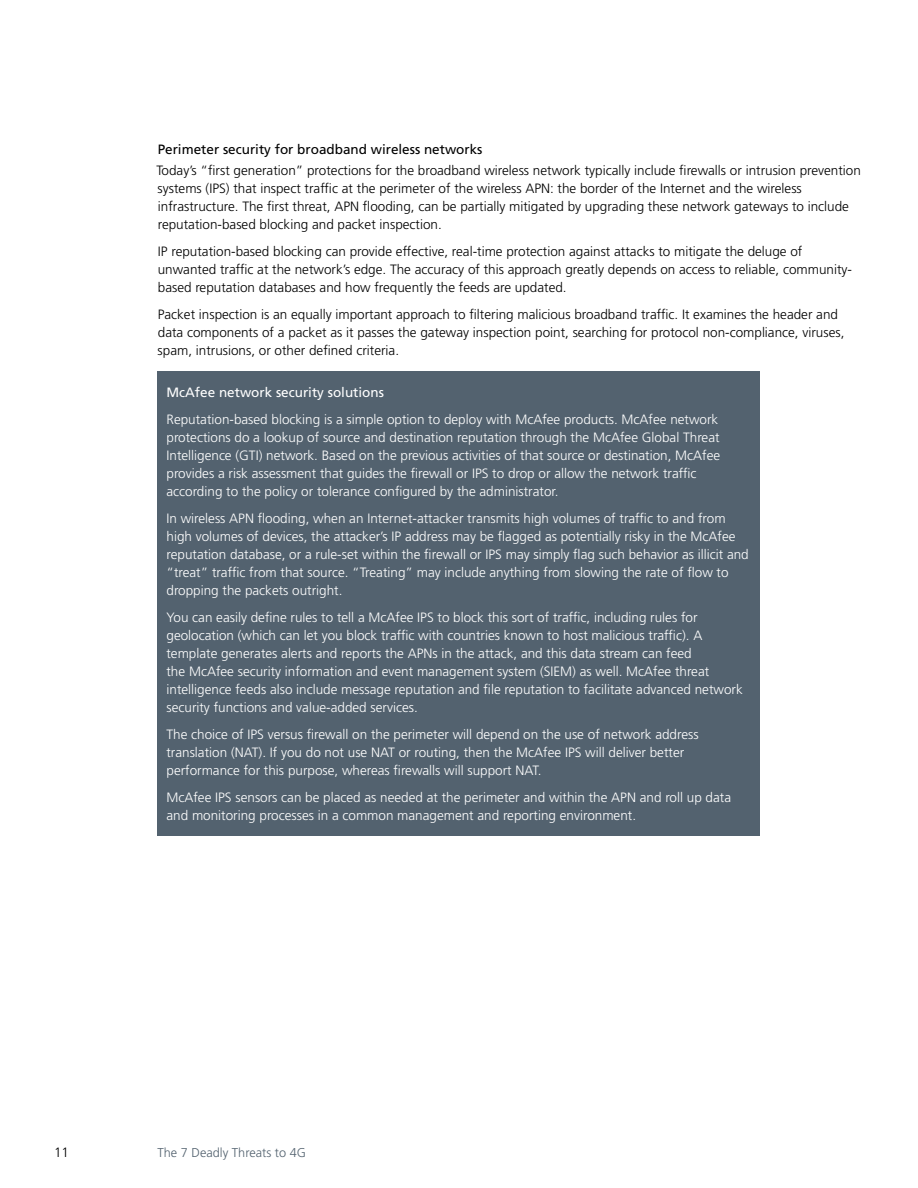
<style>
.page{position:relative;width:918px;height:1188px;background:#fff}
.page>*{position:absolute;margin:0;border:0;box-sizing:border-box;transform-origin:0 0}
.t1{font:300 13.5px/18px "Frutiger LT Std";color:#fff}
.t2{font:300 13.5px/18px "Frutiger LT Std";color:#000}
.t3{font:13.5px "Frutiger LT Std";color:#000}
.t4{font:13.5px "Frutiger LT Std";color:#fff}
.t5{font:300 12.75px "Frutiger LT Std";color:#53626f}
</style>
<div class="page">
<div style="left:158px;top:371px;width:602px;height:465px;background:#53626f"></div>
<p class="t3" style="left:158px;top:142px;width:326px">Perimeter security for broadband wireless networks</p>
<p class="t2" style="left:156px;top:162px;width:706px">Today’s “first generation” protections for the broadband wireless network typically include firewalls or intrusion prevention systems (IPS) that inspect traffic at the perimeter of the wireless APN: the border of the Internet and the wireless infrastructure. The first threat, APN flooding, can be partially mitigated by upgrading these network gateways to include reputation-based blocking and packet inspection.</p>
<p class="t2" style="left:158px;top:243px;width:696px">IP reputation-based blocking can provide effective, real-time protection against attacks to mitigate the deluge of unwanted traffic at the network’s edge. The accuracy of this approach greatly depends on access to reliable, community&shy;based reputation databases and how frequently the feeds are updated.</p>
<p class="t2" style="left:158px;top:306px;width:688px">Packet inspection is an equally important approach to filtering malicious broadband traffic. It examines the header and data components of a packet as it passes the gateway inspection point, searching for protocol non-compliance, viruses, spam, intrusions, or other defined criteria.</p>
<p class="t4" style="left:166px;top:384px;width:219px">McAfee network security solutions</p>
<p class="t1" style="left:166px;top:410px;width:555px">Reputation-based blocking is a simple option to deploy with McAfee products. McAfee network protections do a lookup of source and destination reputation through the McAfee Global Threat Intelligence (GTI) network. Based on the previous activities of that source or destination, McAfee provides a risk assessment that guides the firewall or IPS to drop or allow the network traffic according to the policy or tolerance configured by the administrator.</p>
<p class="t1" style="left:166px;top:509px;width:584px">In wireless APN flooding, when an Internet-attacker transmits high volumes of traffic to and from high volumes of devices, the attacker’s IP address may be flagged as potentially risky in the McAfee reputation database, or a rule-set within the firewall or IPS may simply flag such behavior as illicit and “treat” traffic from that source. “Treating” may include anything from slowing the rate of flow to dropping the packets outright.</p>
<p class="t1" style="left:166px;top:608px;width:578px">You can easily define rules to tell a McAfee IPS to block this sort of traffic, including rules for geolocation (which can let you block traffic with countries known to host malicious traffic). A template generates alerts and reports the APNs in the attack, and this data stream can feed<br>the McAfee security information and event management system (SIEM) as well. McAfee threat intelligence feeds also include message reputation and file reputation to facilitate advanced network security functions and value-added services.</p>
<p class="t1" style="left:166px;top:725px;width:534px">The choice of IPS versus firewall on the perimeter will depend on the use of network address translation (NAT). If you do not use NAT or routing, then the McAfee IPS will deliver better performance for this purpose, whereas firewalls will support NAT.</p>
<p class="t1" style="left:166px;top:788px;width:566px">McAfee IPS sensors can be placed as needed at the perimeter and within the APN and roll up data and monitoring processes in a common management and reporting environment.</p>
<p class="t2" style="left:54px;top:1144px;width:17px">11</p>
<p class="t5" style="left:158px;top:1145px;width:150px">The 7 Deadly Threats to 4G</p>
</div>
